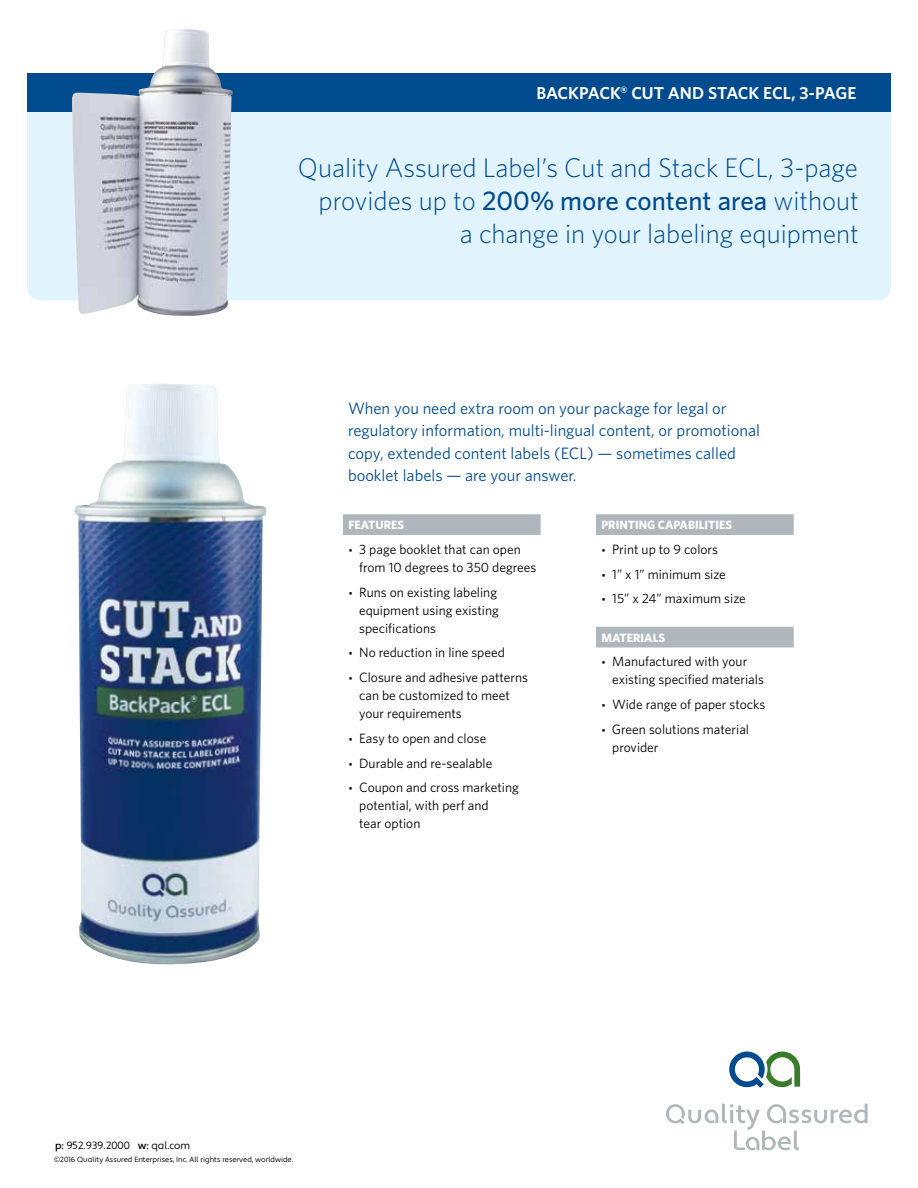
<style>
.page{position:relative;width:918px;height:1188px;background:#fff}
.page>*{position:absolute;margin:0;border:0;box-sizing:border-box;transform-origin:0 0}
.t1{font:300 27px/33px "Whitney";color:#004b8d;text-align:right}
.t2{font:600 17.25px "Whitney";letter-spacing:-.005em;color:#fff}
.t3{font:16.5px/22.5px "Whitney";color:#004b8d}
.t4{font:13.5px/18px "Whitney";color:#000}
.t5{font:700 12px "Whitney";color:#fff}
.t6{font:10.5px "Apertura";color:#000}
.t7{font:7.5px "Apertura";color:#000}
.s1{font-weight:500}
.s2{font-size:10.5px}
</style>
<div class="page">
<div style="left:27px;top:77px;width:864px;height:223px;background:#e1f4fd;border-radius:14px"></div>
<div style="left:27px;top:73px;width:864px;height:38px;background:#004b8d"></div>
<svg style="left:729px;top:1052px;width:71px;height:36px"></svg>
<svg style="left:666px;top:1104px;width:202px;height:46px"></svg>
<div style="left:343px;top:514px;width:198px;height:15px;background:#b0b7bc"></div>
<div style="left:343px;top:529px;width:198px;height:6px;background:#b0b7bc"></div>
<div style="left:596px;top:514px;width:198px;height:15px;background:#b0b7bc"></div>
<div style="left:596px;top:529px;width:198px;height:6px;background:#b0b7bc"></div>
<div style="left:596px;top:627px;width:198px;height:15px;background:#b0b7bc"></div>
<div style="left:596px;top:642px;width:198px;height:6px;background:#b0b7bc"></div>
<img style="left:71px;top:29px;width:162px;height:287px">
<img style="left:75px;top:384px;width:192px;height:581px">
<p class="t2" style="left:536px;top:83px;width:322px">BACKPACK<sup>®</sup> CUT AND STACK ECL, 3-PAGE</p>
<h1 class="t1" style="left:298px;top:151px;width:563px">Quality Assured Label’s Cut and Stack ECL, 3-page provides up to <span class="s1">200% more content area</span> without<br>a change in your labeling equipment</h1>
<p class="t3" style="left:348px;top:397px;width:413px">When you need extra room on your package for legal or regulatory information, multi-lingual content, or promotional copy, extended content labels (ECL) — sometimes called booklet labels — are your answer.</p>
<p class="t5" style="left:348px;top:518px;width:57px">FEATURES</p>
<p class="t4" style="left:359px;top:540px;width:179px;text-indent:-11px"><span class="s2">•</span> 3 page booklet that can open from 10 degrees to 350 degrees</p>
<p class="t4" style="left:359px;top:583px;width:141px;text-indent:-11px"><span class="s2">•</span> Runs on existing labeling equipment using existing specifications</p>
<p class="t4" style="left:348px;top:643px;width:158px"><span class="s2">•</span> No reduction in line speed</p>
<p class="t4" style="left:359px;top:668px;width:171px;text-indent:-11px"><span class="s2">•</span> Closure and adhesive patterns can be customized to meet your requirements</p>
<p class="t4" style="left:348px;top:729px;width:139px"><span class="s2">•</span> Easy to open and close</p>
<p class="t4" style="left:348px;top:754px;width:145px"><span class="s2">•</span> Durable and re-sealable</p>
<p class="t4" style="left:359px;top:778px;width:161px;text-indent:-11px"><span class="s2">•</span> Coupon and cross marketing potential, with perf and<br>tear option</p>
<p class="t5" style="left:601px;top:518px;width:132px">PRINTING CAPABILITIES</p>
<p class="t4" style="left:601px;top:540px;width:118px"><span class="s2">•</span> Print up to 9 colors</p>
<p class="t4" style="left:601px;top:565px;width:126px"><span class="s2">•</span> 1” x 1” minimum size</p>
<p class="t4" style="left:601px;top:589px;width:146px"><span class="s2">•</span> 15” x 24” maximum size</p>
<p class="t5" style="left:601px;top:630px;width:65px">MATERIALS</p>
<p class="t4" style="left:612px;top:652px;width:153px;text-indent:-11px"><span class="s2">•</span> Manufactured with your existing specified materials</p>
<p class="t4" style="left:601px;top:695px;width:165px"><span class="s2">•</span> Wide range of paper stocks</p>
<p class="t4" style="left:612px;top:720px;width:138px;text-indent:-11px"><span class="s2">•</span> Green solutions material provider</p>
<p class="t6" style="left:55px;top:1139px;width:137px"><span class="s1">p:</span> 952.939.2000 <span class="s1">w:</span> qal.com</p>
<p class="t7" style="left:54px;top:1155px;width:241px">©2016 Quality Assured Enterprises, Inc. All rights reserved, worldwide.</p>
</div>
